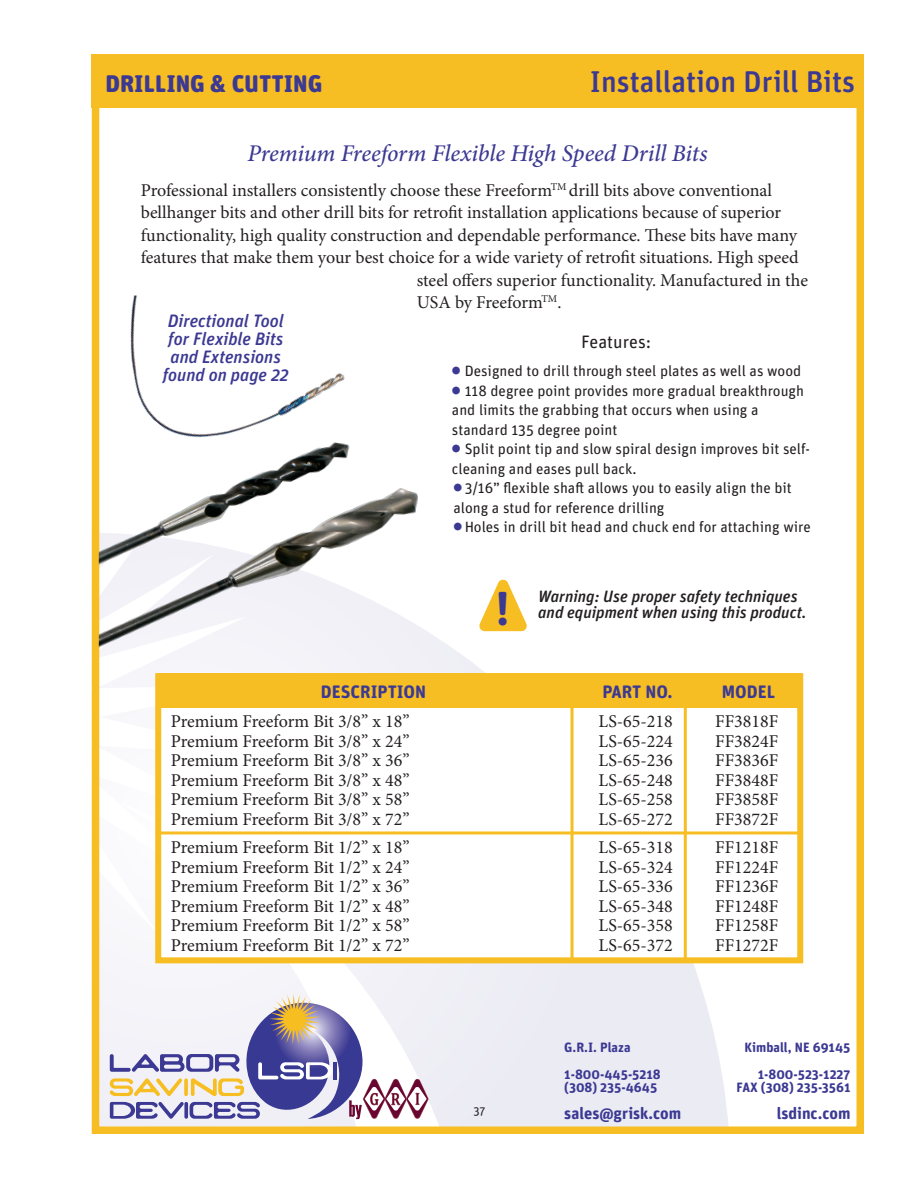
<style>
.page{position:relative;width:918px;height:1188px;background:#fff}
.page>*{position:absolute;margin:0;border:0;box-sizing:border-box;transform-origin:0 0}
.t1{font:700 47.7px "Unit Rounded Pro";color:#3c3993}
.t2{font:500 30px "Unit Rounded Pro";color:#3c3993}
.t3{font:italic 500 24px "Minion Pro";letter-spacing:-.005em;color:#3c3993}
.t4{font:900 24px "Unit Rounded Pro";color:#3c3993}
.t5{font:18px "Minion Pro";color:#231f20}
.t6{font:italic 500 18px/18px "Unit Rounded Pro";color:#3c3993;text-align:center}
.t7{font:700 18px "Unit Rounded Pro";color:#3c3993}
.t8{font:18px "Unit Rounded Pro";color:#231f20}
.t9{font:italic 500 16.5px/16.5px "Unit Rounded Pro";color:#231f20}
.t10{font:700 16.5px "Unit Rounded Pro";color:#3c3993}
.t11{font:15px/19.5px "Unit Rounded Pro";color:#231f20}
.t12{font:700 13.5px "Unit Rounded Pro";color:#3c3993}
.t13{font:12px "Unit Rounded Pro";color:#231f20}
.s1{font-family:"Elephant";color:#3c3993}
</style>
<div class="page">
<svg style="left:101px;top:631px;width:628px;height:494px"></svg>
<svg style="left:101px;top:659px;width:161px;height:312px"></svg>
<div style="left:92px;top:54px;width:772px;height:1080px;border:8px solid #f7be23"></div>
<div style="left:92px;top:54px;width:772px;height:54px;background:#f7be23"></div>
<svg style="left:110px;top:994px;width:320px;height:126px"></svg>
<div style="left:155px;top:673px;width:648px;height:290px;background:#fff;border:6px solid #f7be23"></div>
<div style="left:159px;top:673px;width:642px;height:34px;background:#f7be23"></div>
<img style="left:130px;top:295px;width:215px;height:133px">
<img style="left:99px;top:428px;width:336px;height:231px">
<hr style="left:571px;top:679px;width:3px;height:281px;background:#f7be23">
<hr style="left:684px;top:677px;width:3px;height:282px;background:#f7be23">
<hr style="left:160px;top:831px;width:640px;height:3px;background:#f7be23">
<svg style="left:479px;top:579px;width:48px;height:52px"></svg>
<p class="t4" style="left:105px;top:66px;width:218px">DRILLING &amp; CUTTING</p>
<p class="t2" style="left:590px;top:61px;width:267px">Installation Drill Bits</p>
<p class="t3" style="left:247px;top:137px;width:462px">Premium Freeform Flexible High Speed Drill Bits</p>
<p class="t5" style="left:141px;top:178px;width:633px">Professional installers consistently choose these Freeform<sup>TM</sup> drill bits above conventional</p>
<p class="t5" style="left:141px;top:201px;width:642px">bellhanger bits and other drill bits for retrofit installation applications because of superior</p>
<p class="t5" style="left:141px;top:223px;width:658px">functionality, high quality construction and dependable performance. These bits have many</p>
<p class="t5" style="left:141px;top:246px;width:660px">features that make them your best choice for a wide variety of retrofit situations. High speed</p>
<p class="t5" style="left:417px;top:268px;width:393px">steel offers superior functionality. Manufactured in the</p>
<p class="t5" style="left:417px;top:291px;width:146px">USA by Freeform<sup>TM</sup>.</p>
<p class="t8" style="left:581px;top:329px;width:72px">Features:</p>
<p class="t11" style="left:452px;top:361px;width:351px"><span class="s1">•</span> Designed to drill through steel plates as well as wood</p>
<p class="t11" style="left:452px;top:380px;width:354px"><span class="s1">•</span> 118 degree point provides more gradual breakthrough and limits the grabbing that occurs when using a standard 135 degree point</p>
<p class="t11" style="left:452px;top:439px;width:360px"><span class="s1">•</span> Split point tip and slow spiral design improves bit self&shy;cleaning and eases pull back.</p>
<p class="t11" style="left:453px;top:478px;width:340px"><span class="s1">•</span> 3/16” flexible shaft allows you to easily align the bit along a stud for reference drilling</p>
<p class="t11" style="left:453px;top:517px;width:359px"><span class="s1">•</span> Holes in drill bit head and chuck end for attaching wire</p>
<p class="t6" style="left:163px;top:311px;width:128px">Directional Tool for Flexible Bits and Extensions found on page 22</p>
<p class="t1" style="left:496px;top:575px;width:16px">!</p>
<p class="t9" style="left:538px;top:587px;width:270px">Warning: Use proper safety techniques and equipment when using this product.</p>
<p class="t7" style="left:321px;top:679px;width:107px">DESCRIPTION</p>
<p class="t7" style="left:602px;top:679px;width:72px">PART NO.</p>
<p class="t7" style="left:722px;top:679px;width:55px">MODEL</p>
<p class="t5" style="left:171px;top:709px;width:240px">Premium Freeform Bit 3/8” x 18”</p>
<p class="t5" style="left:599px;top:709px;width:76px">LS-65-218</p>
<p class="t5" style="left:715px;top:709px;width:65px">FF3818F</p>
<p class="t5" style="left:171px;top:729px;width:240px">Premium Freeform Bit 3/8” x 24”</p>
<p class="t5" style="left:599px;top:729px;width:76px">LS-65-224</p>
<p class="t5" style="left:715px;top:729px;width:65px">FF3824F</p>
<p class="t5" style="left:171px;top:748px;width:240px">Premium Freeform Bit 3/8” x 36”</p>
<p class="t5" style="left:599px;top:748px;width:76px">LS-65-236</p>
<p class="t5" style="left:715px;top:748px;width:65px">FF3836F</p>
<p class="t5" style="left:171px;top:768px;width:240px">Premium Freeform Bit 3/8” x 48”</p>
<p class="t5" style="left:599px;top:768px;width:76px">LS-65-248</p>
<p class="t5" style="left:715px;top:768px;width:65px">FF3848F</p>
<p class="t5" style="left:171px;top:787px;width:240px">Premium Freeform Bit 3/8” x 58”</p>
<p class="t5" style="left:599px;top:787px;width:76px">LS-65-258</p>
<p class="t5" style="left:715px;top:787px;width:65px">FF3858F</p>
<p class="t5" style="left:171px;top:807px;width:240px">Premium Freeform Bit 3/8” x 72”</p>
<p class="t5" style="left:599px;top:807px;width:76px">LS-65-272</p>
<p class="t5" style="left:715px;top:807px;width:65px">FF3872F</p>
<p class="t5" style="left:171px;top:835px;width:240px">Premium Freeform Bit 1/2” x 18”</p>
<p class="t5" style="left:599px;top:835px;width:76px">LS-65-318</p>
<p class="t5" style="left:715px;top:835px;width:65px">FF1218F</p>
<p class="t5" style="left:171px;top:855px;width:240px">Premium Freeform Bit 1/2” x 24”</p>
<p class="t5" style="left:599px;top:855px;width:76px">LS-65-324</p>
<p class="t5" style="left:715px;top:855px;width:65px">FF1224F</p>
<p class="t5" style="left:171px;top:874px;width:240px">Premium Freeform Bit 1/2” x 36”</p>
<p class="t5" style="left:599px;top:874px;width:76px">LS-65-336</p>
<p class="t5" style="left:715px;top:874px;width:65px">FF1236F</p>
<p class="t5" style="left:171px;top:894px;width:240px">Premium Freeform Bit 1/2” x 48”</p>
<p class="t5" style="left:599px;top:894px;width:76px">LS-65-348</p>
<p class="t5" style="left:715px;top:894px;width:65px">FF1248F</p>
<p class="t5" style="left:171px;top:913px;width:240px">Premium Freeform Bit 1/2” x 58”</p>
<p class="t5" style="left:599px;top:913px;width:76px">LS-65-358</p>
<p class="t5" style="left:715px;top:913px;width:65px">FF1258F</p>
<p class="t5" style="left:171px;top:933px;width:240px">Premium Freeform Bit 1/2” x 72”</p>
<p class="t5" style="left:599px;top:933px;width:76px">LS-65-372</p>
<p class="t5" style="left:715px;top:933px;width:65px">FF1272F</p>
<p class="t12" style="left:564px;top:1037px;width:68px">G.R.I. Plaza</p>
<p class="t12" style="left:745px;top:1037px;width:107px">Kimball, NE 69145</p>
<p class="t12" style="left:564px;top:1064px;width:98px">1-800-445-5218</p>
<p class="t12" style="left:758px;top:1064px;width:94px">1-800-523-1227</p>
<p class="t12" style="left:564px;top:1078px;width:95px">(308) 235-4645</p>
<p class="t12" style="left:737px;top:1078px;width:115px">FAX (308) 235-3561</p>
<p class="t13" style="left:473px;top:1103px;width:14px">37</p>
<p class="t10" style="left:564px;top:1102px;width:119px">sales@grisk.com</p>
<p class="t10" style="left:777px;top:1102px;width:75px">lsdinc.com</p>
</div>
